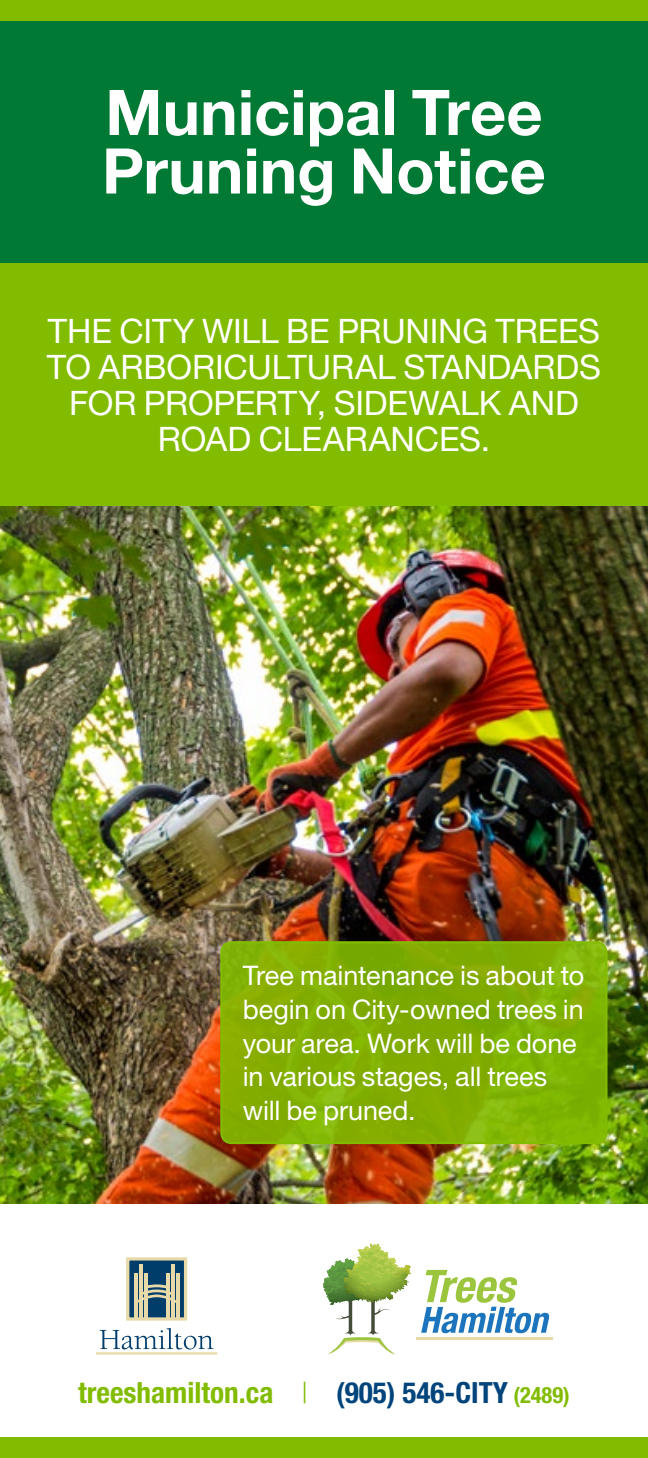
<style>
.page{position:relative;width:648px;height:1458px;background:#fff}
.page>*{position:absolute;margin:0;border:0;box-sizing:border-box;transform-origin:0 0}
.t1{font:700 63px/58.5px "Helvetica Neue LT Std";color:#fff}
.t2{font:33.75px/36px "Helvetica Neue LT Std";letter-spacing:-.005em;color:#fff;text-align:center}
.t3{font:700 condensed 29.25px "Helvetica Neue LT Std";color:#82bc00}
.t4{font:27px/33.8px "Helvetica Neue LT Std";letter-spacing:-.005em;color:#fff}
.s1{font-weight:300}
.s2{color:#00447c}
.s3{font-size:22.5px}
</style>
<div class="page">
<img style="left:0;top:506px;width:648px;height:697px">
<svg style="left:221px;top:942px;width:385px;height:201px;fill:#81ad00"></svg>
<div style="left:220px;top:941px;width:388px;height:203px;border:2px solid #82bc00;border-radius:10px"></div>
<svg style="left:325px;top:1244px;width:84px;height:111px"></svg>
<svg style="left:421px;top:1270px;width:129px;height:63px"></svg>
<hr style="left:416px;top:1337px;width:136px;height:2px;background:#e8d9a8">
<div style="left:128px;top:1259px;width:58px;height:60px;background:#003d6b"></div>
<div style="left:126px;top:1257px;width:61px;height:64px;border:3px solid #e8d9a8"></div>
<hr style="left:140px;top:1265px;width:3px;height:54px;background:#e8d9a8">
<hr style="left:134px;top:1274px;width:3px;height:45px;background:#e8d9a8">
<hr style="left:145px;top:1274px;width:3px;height:45px;background:#e8d9a8">
<hr style="left:171px;top:1265px;width:3px;height:54px;background:#e8d9a8">
<hr style="left:166px;top:1274px;width:3px;height:45px;background:#e8d9a8">
<hr style="left:177px;top:1274px;width:3px;height:45px;background:#e8d9a8">
<svg style="left:137px;top:1284px;width:40px;height:20px"></svg>
<hr style="left:96px;top:1352px;width:121px;height:3px;background:#e8d9a8">
<svg style="left:100px;top:1328px;width:114px;height:22px"></svg>
<div style="left:0;top:20px;width:648px;height:243px;background:#007934"></div>
<div style="left:0;top:263px;width:648px;height:243px;background:#82bc00"></div>
<div style="left:0;top:1438px;width:648px;height:20px;background:#82bc00"></div>
<div style="left:0;top:0;width:648px;height:20px;background:#82bc00"></div>
<h1 class="t1" style="left:102px;top:82px;width:445px">Municipal Tree<br>Pruning Notice</h1>
<p class="t2" style="left:47px;top:312px;width:556px">THE CITY WILL BE PRUNING TREES<br>TO ARBORICULTURAL STANDARDS<br>FOR PROPERTY, SIDEWALK AND<br>ROAD CLEARANCES.</p>
<p class="t4" style="left:243px;top:958px;width:343px">Tree maintenance is about to begin on City-owned trees in your area. Work will be done in various stages, all trees will be pruned.</p>
<p class="t3" style="left:78px;top:1375px;width:493px">treeshamilton.ca <span class="s1">|</span> <span class="s2">(905) 546-CITY</span> <span class="s3">(2489)</span></p>
</div>
